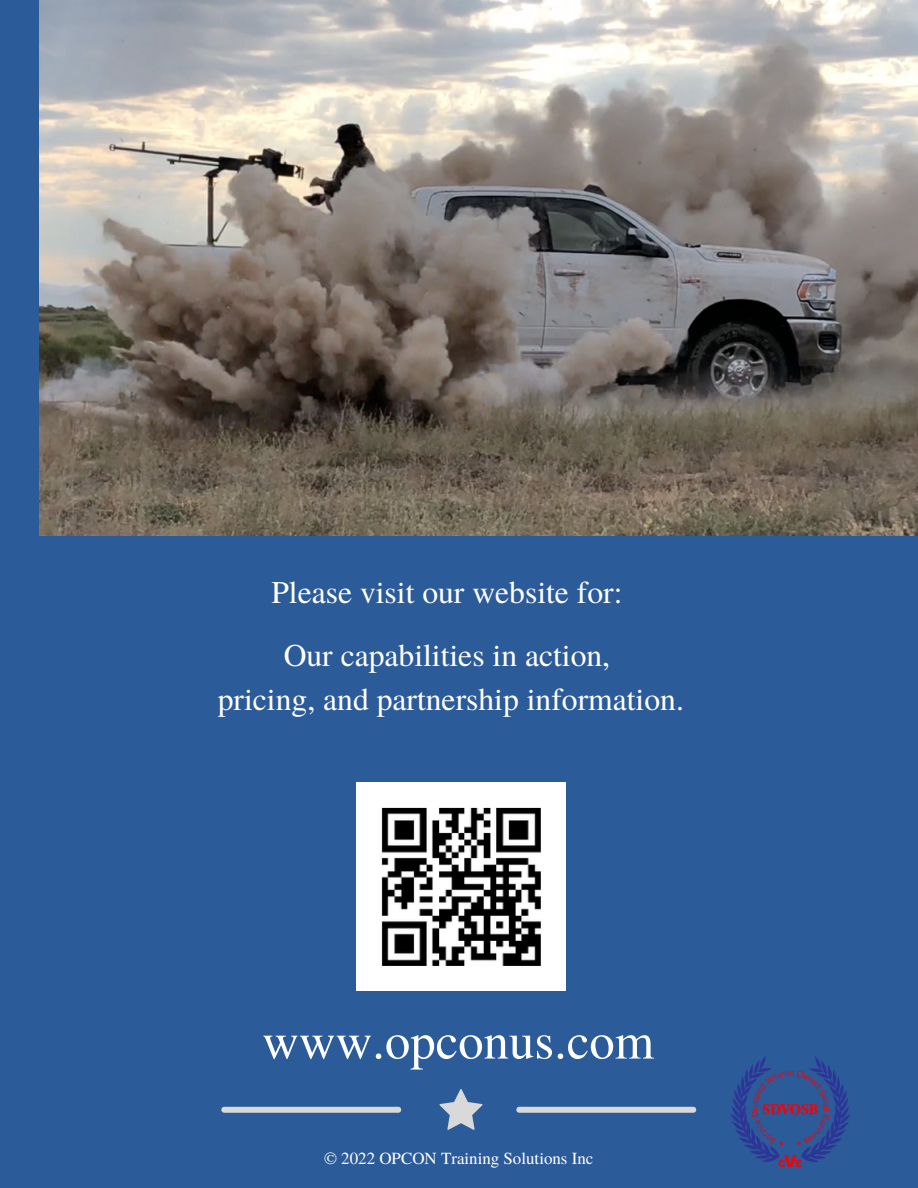
<style>
.page{position:relative;width:918px;height:1188px;background:#2c5b99}
.page>*{position:absolute;margin:0;border:0;box-sizing:border-box;transform-origin:0 0}
.t1{font:50.85px "Te X Gyre Termes";color:#fff}
.t2{font:31.65px/63.4px "Te X Gyre Termes";color:#fff;text-align:center}
.t3{font:16.95px "Te X Gyre Termes";color:#fff}
</style>
<div class="page">
<img style="left:39px;top:0;width:879px;height:536px">
<img style="left:731px;top:1056px;width:120px;height:112px">
<svg style="left:439px;top:1089px;width:44px;height:41px"></svg>
<div style="left:519px;top:1107px;width:174px;height:6px;background:#d9d9d9"></div>
<div style="left:224px;top:1107px;width:174px;height:6px;background:#d9d9d9"></div>
<img style="left:357px;top:783px;width:208px;height:208px">
<p class="t2" style="left:271px;top:559px;width:353px">Please visit our website for:<br>Our capabilities in action,</p>
<p class="t2" style="left:218px;top:666px;width:468px">pricing, and partnership information.</p>
<h1 class="t1" style="left:262px;top:1005px;width:393px">www.opconus.com</h1>
<p class="t3" style="left:324px;top:1146px;width:271px">© 2022 OPCON Training Solutions Inc</p>
</div>
